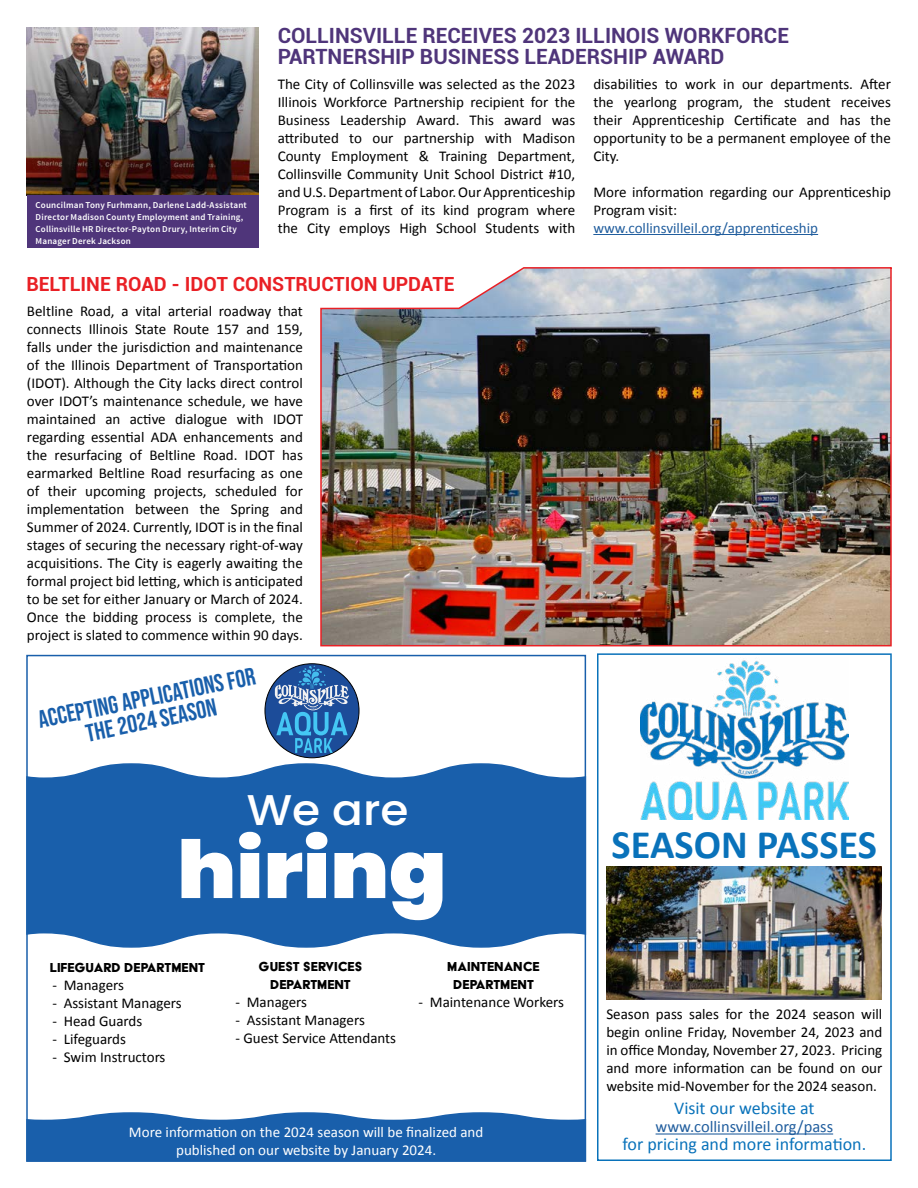
<style>
.page{position:relative;width:918px;height:1188px;background:#fff}
.page>*{position:absolute;margin:0;border:0;box-sizing:border-box;transform-origin:0 0}
.t1{font:900 79.95px "Poppins";color:#fff;scale:1.06 1}
.t2{font:500 42.9px "Poppins";color:#fff;scale:1.06 1}
.t3{font:700 40.5px "Calibri";color:#0972ba}
.t4{font:24.6px/22.8px "Bebas Neue";color:#195fab;text-align:center}
.t5{font:700 21px/21px "Roboto";color:#4f357a}
.t6{font:700 19.5px "Roboto";color:#e92025}
.t7{font:18px "Calibri";color:#0972ba}
.t8{font:16.5px "Calibri";color:#215e9e}
.t9{font:15px/18px "Calibri";color:#000;text-align:justify}
.t10{font:15px/18px "Calibri";color:#fff;text-align:center}
.t11{font:15px/18px "Acier BAT Text Solid";color:#000;text-align:center}
.t12{font:15px "Calibri";color:#215e9e}
.t13{font:600 9px/12px "Source Sans Pro";letter-spacing:.02em;color:#fff}
</style>
<div class="page">
<img style="left:27px;top:27px;width:231px;height:169px">
<hr style="left:593px;top:234px;width:225px;height:1px;background:#215e9e">
<div style="left:27px;top:196px;width:231px;height:52px;background:#4f357a"></div>
<img style="left:320px;top:267px;width:572px;height:380px">
<img style="left:607px;top:866px;width:275px;height:133px">
<hr style="left:656px;top:1133px;width:177px;height:2px;background:#215e9e">
<img style="left:641px;top:660px;width:207px;height:160px">
<div style="left:597px;top:653px;width:295px;height:508px;border:2px solid #0972ba"></div>
<div style="left:26px;top:655px;width:560px;height:507px;background:#fff;border:2px solid #195fab"></div>
<svg style="left:26px;top:763px;width:561px;height:185px;background:#2c6cb2"></svg>
<svg style="left:26px;top:1112px;width:561px;height:50px;background:#2c6cb2"></svg>
<div style="left:265px;top:664px;width:94px;height:94px;background:#1c4c99;border-radius:50%"></div>
<svg style="left:275px;top:666px;width:74px;height:87px"></svg>
<p class="t13" style="left:36px;top:199px;width:213px">Councilman Tony Furhmann, Darlene Ladd-Assistant Director Madison County Employment and Training, Collinsville HR Director-Payton Drury, Interim City Manager Derek Jackson</p>
<h3 class="t5" style="left:278px;top:24px;width:513px">COLLINSVILLE RECEIVES 2023 ILLINOIS WORKFORCE<br>PARTNERSHIP BUSINESS LEADERSHIP AWARD</h3>
<p class="t9" style="left:278px;top:75px;width:299px">The City of Collinsville was selected as the 2023<br>Illinois Workforce Partnership recipient for the Business Leadership Award. This award was attributed to our partnership with Madison County Employment &amp; Training Department, Collinsville Community Unit School District #10, and U.S. Department of Labor. Our Apprenticeship Program is a first of its kind program where the City employs High School Students with</p>
<p class="t9" style="left:593px;top:75px;width:299px">disabilities to work in our departments. After the yearlong program, the student receives their Apprenticeship Certificate and has the opportunity to be a permanent employee of the City.</p>
<p class="t9" style="left:593px;top:183px;width:299px">More information regarding our Apprenticeship<br>Program visit:</p>
<p class="t12" style="left:593px;top:218px;width:226px">www.collinsvilleil.org/apprenticeship</p>
<h3 class="t6" style="left:26px;top:271px;width:430px">BELTLINE ROAD - IDOT CONSTRUCTION UPDATE</h3>
<p class="t9" style="left:27px;top:302px;width:278px">Beltline Road, a vital arterial roadway that connects Illinois State Route 157 and 159, falls under the jurisdiction and maintenance of the Illinois Department of Transportation (IDOT). Although the City lacks direct control over IDOT’s maintenance schedule, we have maintained an active dialogue with IDOT regarding essential ADA enhancements and the resurfacing of Beltline Road. IDOT has earmarked Beltline Road resurfacing as one of their upcoming projects, scheduled for implementation between the Spring and Summer of 2024. Currently, IDOT is in the final stages of securing the necessary right-of-way acquisitions. The City is eagerly awaiting the formal project bid letting, which is anticipated to be set for either January or March of 2024.<br>Once the bidding process is complete, the project is slated to commence within 90 days.</p>
<h3 class="t4" style="left:36px;top:707px;width:222px;rotate:-11deg">Accepting applications for the 2024 season</h3>
<h2 class="t2" style="left:247px;top:785px;width:154px">We are</h2>
<h1 class="t1" style="left:177px;top:824px;width:256px">hiring</h1>
<p class="t11" style="left:50px;top:958px;width:157px">LIFEGUARD DEPARTMENT</p>
<p class="t9" style="left:52px;top:976px;width:73px">- Managers</p>
<p class="t9" style="left:52px;top:994px;width:131px">- Assistant Managers</p>
<p class="t9" style="left:52px;top:1012px;width:91px">- Head Guards</p>
<p class="t9" style="left:52px;top:1030px;width:75px">- Lifeguards</p>
<p class="t9" style="left:52px;top:1048px;width:115px">- Swim Instructors</p>
<p class="t11" style="left:259px;top:958px;width:105px">GUEST SERVICES<br>DEPARTMENT</p>
<p class="t9" style="left:235px;top:993px;width:73px">- Managers</p>
<p class="t9" style="left:235px;top:1011px;width:131px">- Assistant Managers</p>
<p class="t9" style="left:235px;top:1029px;width:162px">- Guest Service Attendants</p>
<p class="t11" style="left:447px;top:958px;width:94px">MAINTENANCE<br>DEPARTMENT</p>
<p class="t9" style="left:419px;top:993px;width:147px">- Maintenance Workers</p>
<p class="t10" style="left:129px;top:1123px;width:356px">More information on the 2024 season will be finalized and published on our website by January 2024.</p>
<h3 class="t3" style="left:612px;top:819px;width:267px">SEASON PASSES</h3>
<p class="t9" style="left:606px;top:1005px;width:277px">Season pass sales for the 2024 season will begin online Friday, November 24, 2023 and in office Monday, November 27, 2023. Pricing and more information can be found on our website mid-November for the 2024 season.</p>
<p class="t7" style="left:674px;top:1097px;width:142px">Visit our website at</p>
<p class="t8" style="left:656px;top:1116px;width:179px">www.collinsvilleil.org/pass</p>
<p class="t7" style="left:622px;top:1133px;width:245px">for pricing and more information.</p>
</div>
